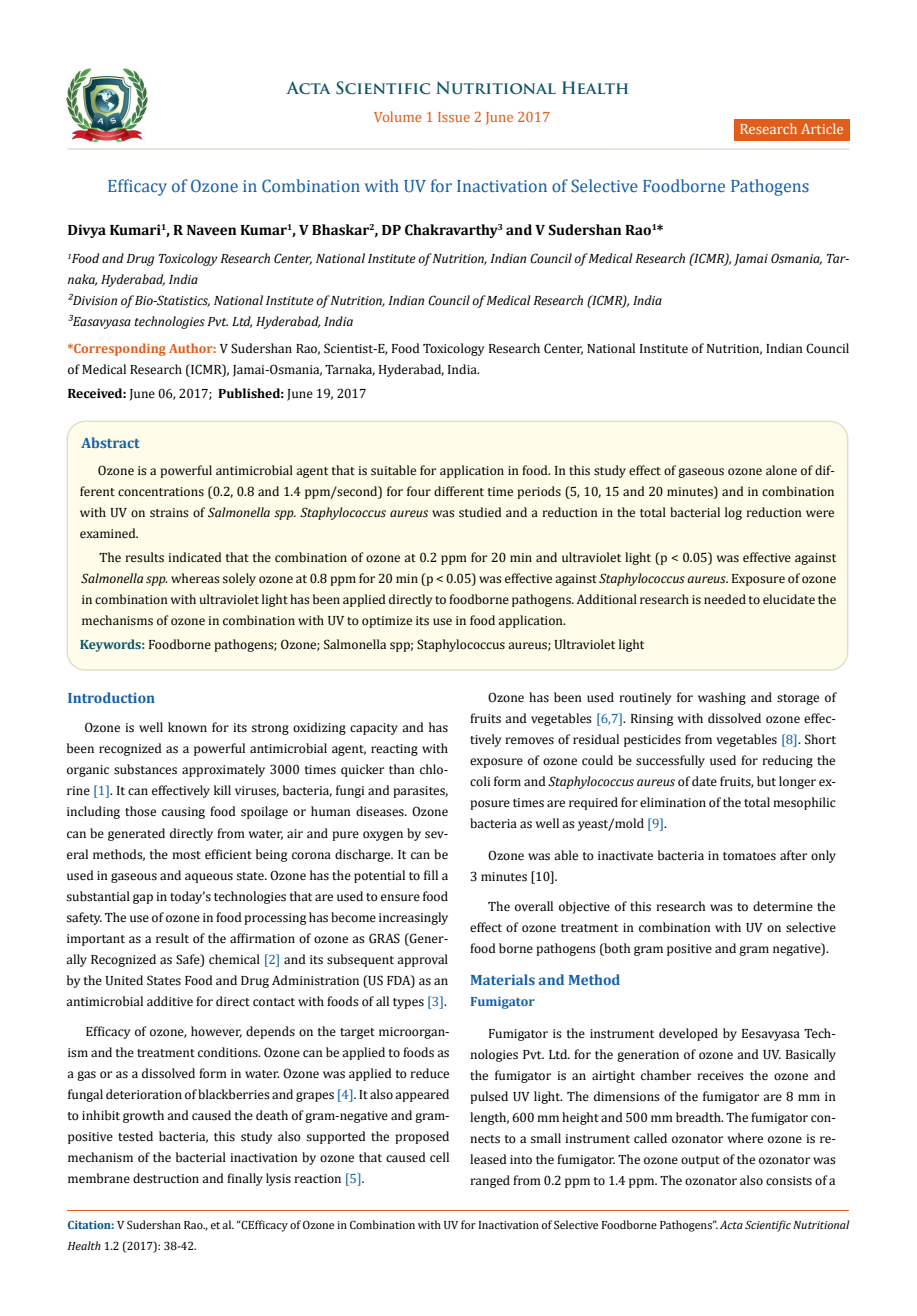
<style>
.page{position:relative;width:917px;height:1316px;background:#fff}
.page>*{position:absolute;margin:0;border:0;box-sizing:border-box;transform-origin:0 0}
.t1{font:18px "Cambria";color:#1560a6}
.t2{font:700 16.5px "Trajan Pro";color:#0e546a}
.t3{font:700 15px "Cambria";color:#000}
.t4{font:700 15px "Cambria";color:#1560a6}
.t5{font:15px "Cambria";color:#e05d1a}
.t6{font:15px "Cambria";color:#fff}
.t7{font:13.5px/21px "Cambria";color:#000;text-align:justify}
.t8{font:italic 13.5px/21px "Cambria";color:#000}
.t9{font:700 13.5px "Cambria";color:#1560a6}
.t10{font:12px/21px "Cambria";color:#000}
.s1{font-weight:700;color:#e05d1a}
.s2{font-weight:700}
.s3{font-style:italic}
.s4{font-weight:700;color:#0e546a}
.s5{color:#1560a6}
.s6{font-weight:700;color:#035089}
</style>
<div class="page">
<img style="left:67px;top:68px;width:80px;height:74px">
<div style="left:734px;top:119px;width:115px;height:22px;background:#e05d1a"></div>
<div style="left:67px;top:421px;width:780px;height:249px;background:#fffde9;border-radius:18px"></div>
<div style="left:66px;top:420px;width:782px;height:251px;border:2px solid #e0dfcd;border-radius:18px"></div>
<hr style="left:67px;top:1210px;width:782px;height:1px;background:#e05d1a">
<hr style="left:67px;top:148px;width:782px;height:2px;background:#e0dfcd">
<p class="t2" style="left:287px;top:77px;width:344px">Acta Scientific Nutritional Health</p>
<p class="t5" style="left:374px;top:108px;width:178px">Volume 1 Issue 2 June 2017</p>
<p class="t6" style="left:739px;top:120px;width:106px">Research Article</p>
<h1 class="t1" style="left:107px;top:175px;width:704px">Efficacy of Ozone in Combination with UV for Inactivation of Selective Foodborne Pathogens</h1>
<p class="t3" style="left:67px;top:219px;width:597px">Divya Kumari<sup>1</sup>, R Naveen Kumar<sup>1</sup>, V Bhaskar<sup>2</sup>, DP Chakravarthy<sup>3</sup> and V Sudershan Rao<sup>1</sup>*</p>
<p class="t8" style="left:67px;top:247px;width:783px"><sup>1</sup>Food and Drug Toxicology Research Center, National Institute of Nutrition, Indian Council of Medical Research (ICMR), Jamai Osmania, Tar&shy;naka, Hyderabad, India<br>²Division of Bio-Statistics, National Institute of Nutrition, Indian Council of Medical Research (ICMR), India<br>³Easavyasa technologies Pvt. Ltd, Hyderabad, India</p>
<p class="t7" style="left:67px;top:338px;width:783px"><span class="s1">*Corresponding Author:</span> V Sudershan Rao, Scientist-E, Food Toxicology Research Center, National Institute of Nutrition, Indian Council of Medical Research (ICMR), Jamai-Osmania, Tarnaka, Hyderabad, India.</p>
<p class="t7" style="left:67px;top:383px;width:300px"><span class="s2">Received:</span> June 06, 2017; <span class="s2">Published:</span> June 19, 2017</p>
<p class="t4" style="left:81px;top:432px;width:60px">Abstract</p>
<p class="t7" style="left:80px;top:459px;width:756px;text-indent:18px">Ozone is a powerful antimicrobial agent that is suitable for application in food. In this study effect of gaseous ozone alone of dif&shy;ferent concentrations (0.2, 0.8 and 1.4 ppm/second) for four different time periods (5, 10, 15 and 20 minutes) and in combination with UV on strains of <span class="s3">Salmonella spp. Staphylococcus aureus</span> was studied and a reduction in the total bacterial log reduction were examined.</p>
<p class="t7" style="left:81px;top:547px;width:756px;text-indent:18px">The results indicated that the combination of ozone at 0.2 ppm for 20 min and ultraviolet light (p &lt; 0.05) was effective against <span class="s3">Salmonella spp.</span> whereas solely ozone at 0.8 ppm for 20 min (p &lt; 0.05) was effective against <span class="s3">Staphylococcus aureus</span>. Exposure of ozone in combination with ultraviolet light has been applied directly to foodborne pathogens. Additional research is needed to elucidate the mechanisms of ozone in combination with UV to optimize its use in food application.</p>
<p class="t7" style="left:80px;top:634px;width:566px"><span class="s4">Keywords:</span> Foodborne pathogens; Ozone; Salmonella spp; Staphylococcus aureus; Ultraviolet light</p>
<p class="t4" style="left:67px;top:687px;width:89px">Introduction</p>
<p class="t7" style="left:470px;top:687px;width:367px;text-indent:18px">Ozone has been used routinely for washing and storage of fruits and vegetables <span class="s5">[6,7]</span>. Rinsing with dissolved ozone effec&shy;tively removes of residual pesticides from vegetables <span class="s5">[8]</span>. Short exposure of ozone could be successfully used for reducing the coli form and <span class="s3">Staphylococcus aureus</span> of date fruits, but longer ex&shy;posure times are required for elimination of the total mesophilic bacteria as well as yeast/mold <span class="s5">[9]</span>.</p>
<p class="t7" style="left:66px;top:717px;width:383px;text-indent:18px">Ozone is well known for its strong oxidizing capacity and has been recognized as a powerful antimicrobial agent, reacting with organic substances approximately 3000 times quicker than chlo&shy;rine <span class="s5">[1]</span>. It can effectively kill viruses, bacteria, fungi and parasites, including those causing food spoilage or human diseases. Ozone can be generated directly from water, air and pure oxygen by sev&shy;eral methods, the most efficient being corona discharge. It can be used in gaseous and aqueous state. Ozone has the potential to fill a substantial gap in today’s technologies that are used to ensure food safety. The use of ozone in food processing has become increasingly important as a result of the affirmation of ozone as GRAS (Gener&shy;ally Recognized as Safe) chemical <span class="s5">[2]</span> and its subsequent approval by the United States Food and Drug Administration (US FDA) as an antimicrobial additive for direct contact with foods of all types <span class="s5">[3]</span>.</p>
<p class="t7" style="left:470px;top:844px;width:367px;text-indent:18px">Ozone was able to inactivate bacteria in tomatoes after only<br>3 minutes [10].</p>
<p class="t7" style="left:470px;top:895px;width:367px;text-indent:18px">The overall objective of this research was to determine the effect of ozone treatment in combination with UV on selective food borne pathogens (both gram positive and gram negative).</p>
<p class="t4" style="left:470px;top:969px;width:152px">Materials and Method</p>
<p class="t9" style="left:470px;top:991px;width:66px">Fumigator</p>
<p class="t7" style="left:470px;top:1022px;width:367px;text-indent:18px">Fumigator is the instrument developed by Eesavyasa Tech&shy;nologies Pvt. Ltd. for the generation of ozone and UV. Basically the fumigator is an airtight chamber receives the ozone and pulsed UV light. The dimensions of the fumigator are 8 mm in length, 600 mm height and 500 mm breadth. The fumigator con&shy;nects to a small instrument called ozonator where ozone is re&shy;leased into the fumigator. The ozone output of the ozonator was ranged from 0.2 ppm to 1.4 ppm. The ozonator also consists of a</p>
<p class="t10" style="left:67px;top:1213px;width:783px"><span class="s6">Citation:</span> V Sudershan Rao., et al. “CEfficacy of Ozone in Combination with UV for Inactivation of Selective Foodborne Pathogens”. <span class="s3">Acta Scientific Nutritional<br>Health</span> 1.2 (2017): 38-42.</p>
<p class="t7" style="left:67px;top:1021px;width:384px;text-indent:18px">Efficacy of ozone, however, depends on the target microorgan&shy;ism and the treatment conditions. Ozone can be applied to foods as a gas or as a dissolved form in water. Ozone was applied to reduce fungal deterioration of blackberries and grapes <span class="s5">[4]</span>. It also appeared to inhibit growth and caused the death of gram-negative and gram&shy;positive tested bacteria, this study also supported the proposed mechanism of the bacterial inactivation by ozone that caused cell membrane destruction and finally lysis reaction <span class="s5">[5]</span>.</p>
</div>
